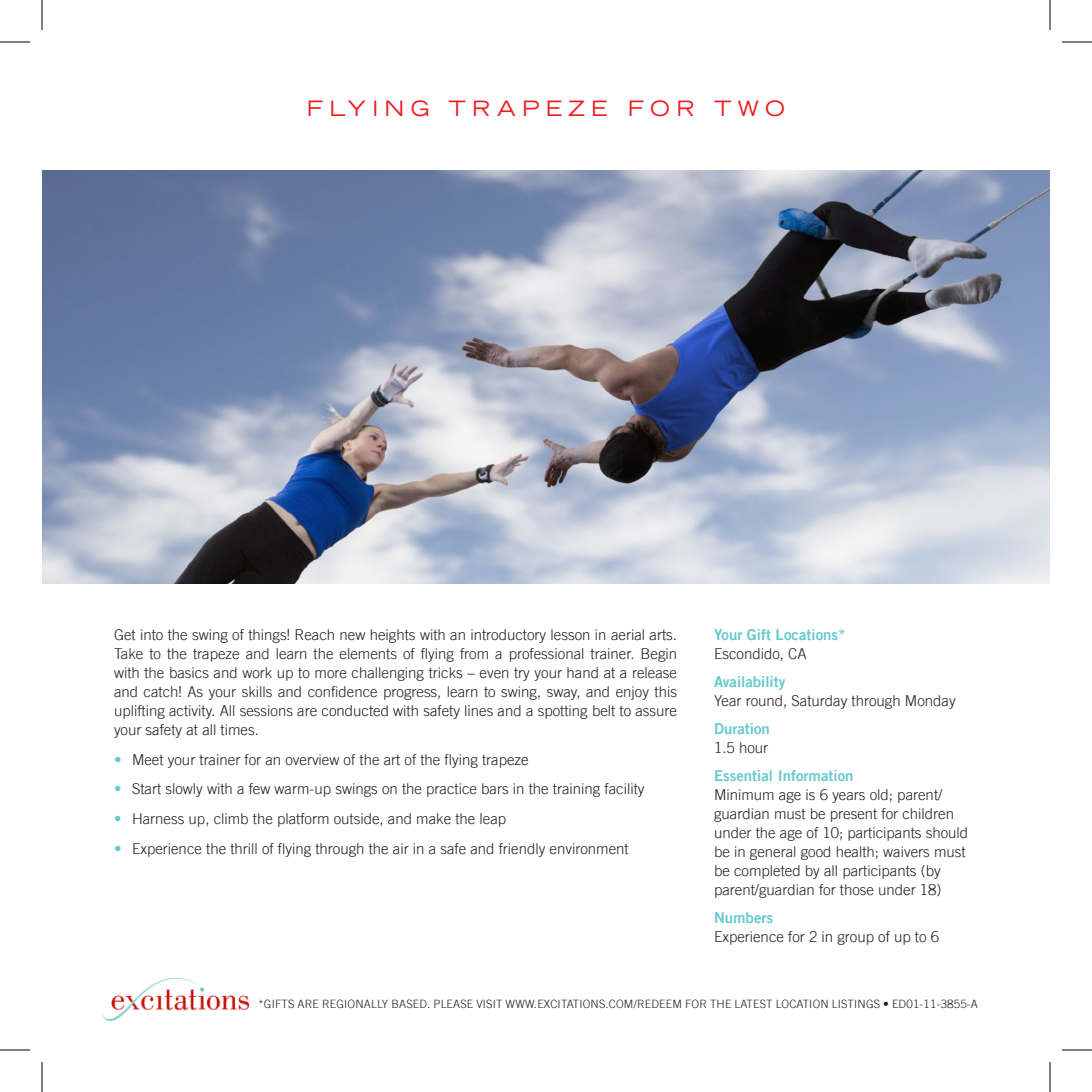
<style>
.page{position:relative;width:1092px;height:1092px;background:#fff}
.page>*{position:absolute;margin:0;border:0;box-sizing:border-box;transform-origin:0 0}
.Head{font:expanded 21px "Trade Gothic LT";letter-spacing:.3em;color:#ee1d23}
.t1{font:300 15px/19px "Trade Gothic LT";color:#231f20}
.t2{font:15px/19px "Trade Gothic LT Bold Two";color:#67c9cf}
.t3{font:300 15px/29.8px "Trade Gothic LT";color:#67c9cf;text-align:justify}
.t4{font:300 11.6px "Trade Gothic LT";letter-spacing:.015em;color:#231f20}
.s1{font-family:"Trade Gothic LT";font-weight:300;color:#231f20}
.s2{font-family:"Trade Gothic LT Bold Two";font-weight:400;color:#67c9cf}
</style>
<div class="page">
<img style="left:102px;top:978px;width:147px;height:42px">
<img style="left:42px;top:170px;width:1008px;height:414px">
<hr style="left:0;top:42px;width:30px;height:1px;background:#000">
<hr style="left:1062px;top:42px;width:30px;height:1px;background:#000">
<hr style="left:0;top:1050px;width:30px;height:1px;background:#000">
<hr style="left:1062px;top:1050px;width:30px;height:1px;background:#000">
<hr style="left:42px;top:0;width:1px;height:30px;background:#000">
<hr style="left:42px;top:1062px;width:1px;height:30px;background:#000">
<hr style="left:1050px;top:0;width:1px;height:30px;background:#000">
<hr style="left:1050px;top:1062px;width:1px;height:30px;background:#000">
<p class="Head" style="left:307px;top:94px;width:480px">FLYING TRAPEZE F OR TWO</p>
<p class="t1" style="left:114px;top:625px;width:565px;text-align:justify">Get into the swing of things! Reach new heights with an introductory lesson in aerial arts.<br>Take to the trapeze and learn the elements of flying from a professional trainer. Begin with the basics and work up to more challenging tricks – even try your hand at a release and catch! As your skills and confidence progress, learn to swing, sway, and enjoy this uplifting activity. All sessions are conducted with safety lines and a spotting belt to assure your safety at all times.</p>
<p class="t1" style="left:132px;top:750px;width:398px">Meet your trainer for an overview of the art of the flying trapeze</p>
<p class="t1" style="left:132px;top:779px;width:514px">Start slowly with a few warm-up swings on the practice bars in the training facility</p>
<p class="t1" style="left:132px;top:809px;width:376px">Harness up, climb the platform outside, and make the leap</p>
<p class="t1" style="left:132px;top:839px;width:498px">Experience the thrill of flying through the air in a safe and friendly environment</p>
<p class="t3" style="left:114px;top:744px;width:9px">• • • •</p>
<p class="t2" style="left:714px;top:625px;width:133px">Your Gift Locations*<br><span class="s1">Escondido, CA</span></p>
<p class="t1" style="left:714px;top:672px;width:243px"><span class="s2">Availability<br></span>Year round, Saturday through Monday</p>
<p class="t2" style="left:714px;top:719px;width:57px">Duration<br><span class="s1">1.5 hour</span></p>
<p class="t1" style="left:714px;top:766px;width:256px"><span class="s2">Essential Information<br></span>Minimum age is 6 years old; parent/ guardian must be present for children under the age of 10; participants should be in general good health; waivers must be completed by all participants (by parent/guardian for those under 18)</p>
<p class="t1" style="left:714px;top:908px;width:227px"><span class="s2">Numbers<br></span>Experience for 2 in group of up to 6</p>
<p class="t4" style="left:258px;top:997px;width:48px">*Gifts are</p>
<p class="t4" style="left:322px;top:997px;width:8px">reg</p>
<p class="t4" style="left:344px;top:997px;width:55px">ionally base</p>
<p class="t4" style="left:419px;top:997px;width:35px">d. Please</p>
<p class="t4" style="left:476px;top:997px;width:242px">visit www.excitations.com/REDEEM for the</p>
<p class="t4" style="left:735px;top:997px;width:14px">latest</p>
<p class="t4" style="left:776px;top:997px;width:204px">location listings • ED01-11-3855-A</p>
</div>
